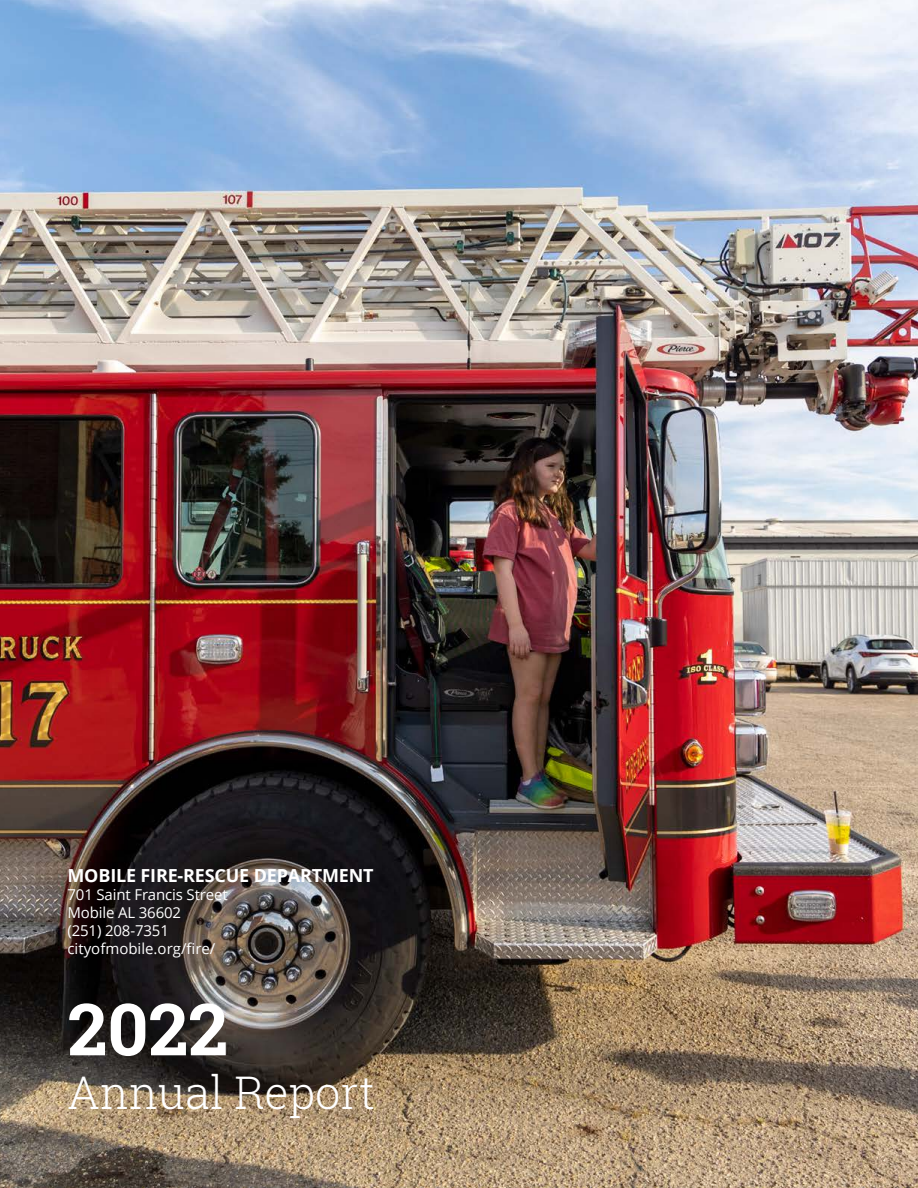
<style>
.page{position:relative;width:918px;height:1188px;background:#fff}
.page>*{position:absolute;margin:0;border:0;box-sizing:border-box;transform-origin:0 0}
.t1{font:700 72px "Roboto Slab";color:#fff}
.t2{font:300 45px "Roboto Slab";color:#fff}
.t3{font:700 18px "Open Sans";letter-spacing:-.01em;color:#fff}
.t4{font:15px/18px "Open Sans";letter-spacing:-.01em;color:#fff}
</style>
<div class="page">
<img style="left:0;top:0;width:918px;height:1188px">
<p class="t3" style="left:68px;top:863px;width:308px">MOBILE FIRE-RESCUE DEPARTMENT</p>
<p class="t4" style="left:68px;top:885px;width:162px">701 Saint Francis Street<br>Mobile AL 36602<br>(251) 208-7351 cityofmobile.org/fire/</p>
<h1 class="t1" style="left:68px;top:980px;width:162px">2022</h1>
<h2 class="t2" style="left:68px;top:1062px;width:309px">Annual Report</h2>
</div>
